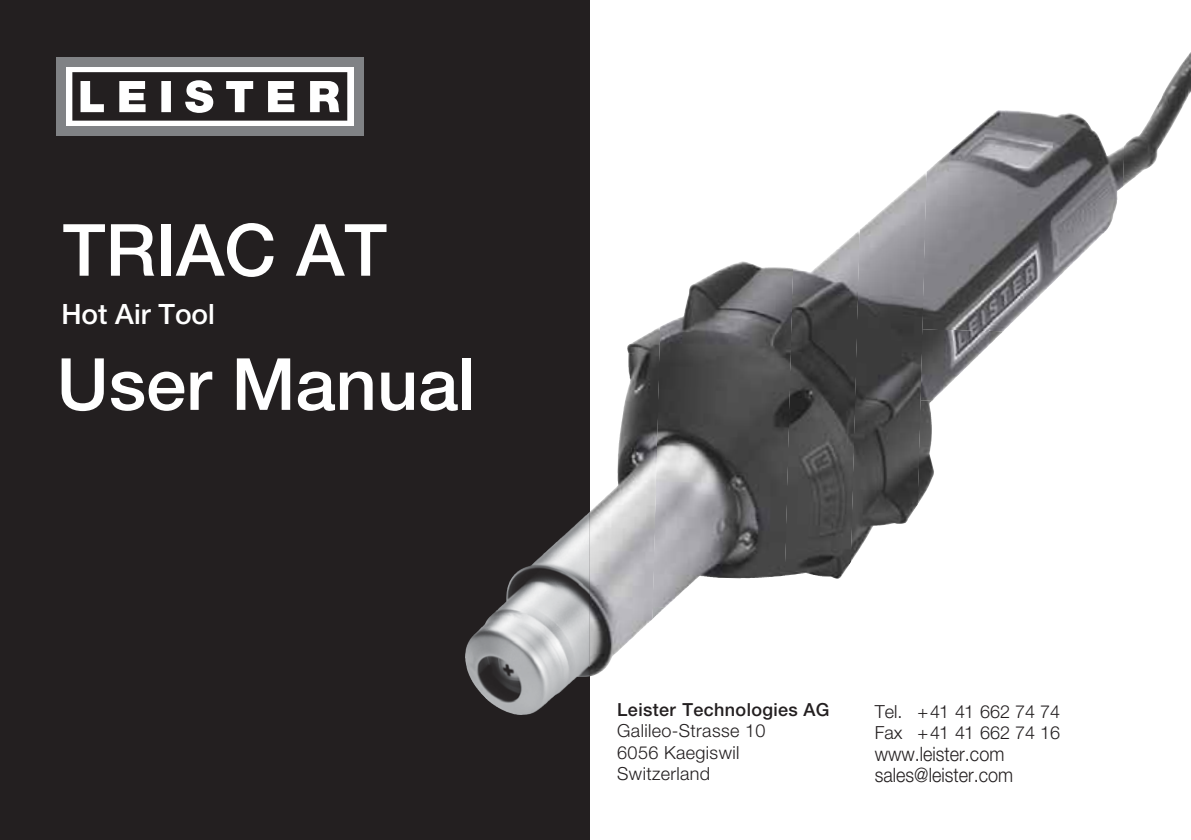
<style>
.page{position:relative;width:1191px;height:840px;background:#fff}
.page>*{position:absolute;margin:0;border:0;box-sizing:border-box;transform-origin:0 0}
.t1{font:500 72px "Helvetica Neue LTW1 G";color:#fff}
.t2{font:500 28px "Helvetica Neue LTW1 G";color:#fff}
.t3{font:300 19.8px/21.4px "Helvetica Neue LTW1 G";color:#231f20;scale:.91 1}
.t4{font:300 18px/21.4px "Helvetica Neue LTW1 G";letter-spacing:.02em;color:#231f20}
.t5{font:300 18px/21.4px "Helvetica Neue LTW1 G";color:#231f20}
.t6{font:500 18px "Helvetica Neue LTW1 G";letter-spacing:.02em;color:#231f20}
</style>
<div class="page">
<div style="left:0;top:0;width:590px;height:839px;background:#231f20"></div>
<div style="left:57px;top:57px;width:307px;height:78px;background:#808285"></div>
<div style="left:66px;top:67px;width:288px;height:59px;background:#fff"></div>
<svg style="left:72px;top:72px;width:275px;height:49px"></svg>
<img style="left:926px;top:110px;width:197px;height:221px">
<img style="left:1122px;top:53px;width:68px;height:133px">
<img style="left:860px;top:173px;width:66px;height:375px">
<img style="left:784px;top:230px;width:76px;height:348px">
<img style="left:660px;top:261px;width:104px;height:346px">
<img style="left:590px;top:327px;width:70px;height:349px">
<img style="left:920px;top:329px;width:83px;height:71px">
<img style="left:917px;top:400px;width:17px;height:104px">
<svg style="left:652px;top:607px;width:13px;height:12px"></svg>
<img style="left:465px;top:513px;width:123px;height:188px">
<h1 class="t1" style="left:63px;top:224px;width:326px">TRIAC AT</h1>
<h2 class="t2" style="left:61px;top:303px;width:155px">Hot Air Tool</h2>
<h1 class="t1" style="left:57px;top:358px;width:420px">User Manual</h1>
<p class="t6" style="left:617px;top:702px;width:214px">Leister Technologies AG</p>
<p class="t4" style="left:617px;top:722px;width:150px">Galileo-Strasse 10<br>6056 Kaegiswil<br>Switzerland</p>
<p class="t5" style="left:875px;top:702px;width:187px">Tel. +41 41 662 74 74<br>Fax +41 41 662 74 16</p>
<p class="t3" style="left:875px;top:744px;width:153px">www.leister.com sales@leister.com</p>
</div>
